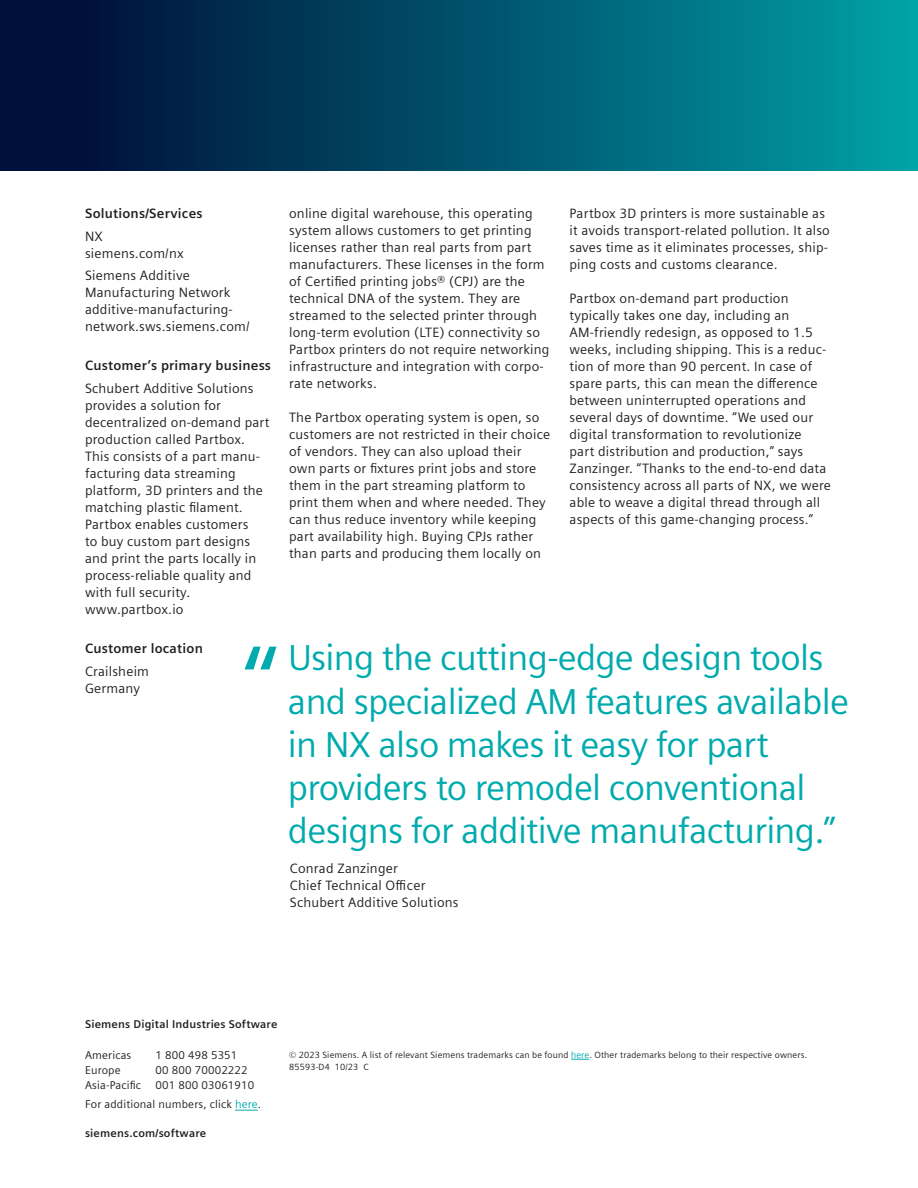
<style>
.page{position:relative;width:918px;height:1188px;background:#fff}
.page>*{position:absolute;margin:0;border:0;box-sizing:border-box;transform-origin:0 0}
.Large_Quote_Siemens_Petrol{font:36px/43.2px "Siemens Sans";letter-spacing:-.02em;color:#00aaad}
.Body_Text{font:13.5px/17px "Siemens Sans";letter-spacing:.015em;color:#231f20}
.Side_bar_text{font:13.5px/17px "Siemens Sans";letter-spacing:.015em;color:#231f20}
.Large_Quote_Credit{font:13.5px/17px "Siemens Sans";letter-spacing:.015em;color:#231f20}
.Side_bar_head{font:700 13.5px "Siemens Sans";letter-spacing:.015em;color:#231f20}
.Contact_Text{font:11.25px "Siemens Sans";letter-spacing:.015em;color:#231f20}
.Contact_Subhead_-_URL_bold{font:700 11.25px "Siemens Sans";letter-spacing:.015em;color:#231f20}
.LEGAL_TEXT_6_8_PT{font:9px "Siemens Sans";letter-spacing:.015em;color:#231f20}
.s1{color:#00aaad}
</style>
<div class="page">
<div style="left:0;top:0;width:918px;height:170px;background:linear-gradient(to right,#000430,#009fa6)"></div>
<svg style="left:235px;top:1110px;width:23px;height:1px"></svg>
<svg style="left:571px;top:1059px;width:18px;height:1px"></svg>
<svg style="left:244px;top:647px;width:32px;height:22px"></svg>
<p class="Side_bar_head" style="left:85px;top:203px;width:119px">Solutions/Services</p>
<p class="Side_bar_text" style="left:85px;top:227px;width:100px">NX siemens.com/nx</p>
<p class="Side_bar_text" style="left:85px;top:266px;width:166px">Siemens Additive<br>Manufacturing Network additive-manufacturing&shy;network.sws.siemens.com/</p>
<p class="Side_bar_head" style="left:85px;top:355px;width:188px">Customer’s primary business</p>
<p class="Side_bar_text" style="left:85px;top:379px;width:186px">Schubert Additive Solutions provides a solution for decentralized on-demand part production called Partbox.<br>This consists of a part manu&shy;facturing data streaming platform, 3D printers and the matching plastic filament.<br>Partbox enables customers<br>to buy custom part designs and print the parts locally in process-reliable quality and with full security. www.partbox.io</p>
<p class="Side_bar_head" style="left:85px;top:638px;width:119px">Customer location</p>
<p class="Side_bar_text" style="left:85px;top:662px;width:65px">Crailsheim<br>Germany</p>
<p class="Body_Text" style="left:289px;top:204px;width:262px">online digital warehouse, this operating system allows customers to get printing licenses rather than real parts from part manufacturers. These licenses in the form of Certified printing jobs® (CPJ) are the technical DNA of the system. They are streamed to the selected printer through long-term evolution (LTE) connectivity so Partbox printers do not require networking infrastructure and integration with corpo&shy;rate networks.</p>
<p class="Body_Text" style="left:289px;top:408px;width:263px">The Partbox operating system is open, so customers are not restricted in their choice of vendors. They can also upload their own parts or fixtures print jobs and store them in the part streaming platform to print them when and where needed. They can thus reduce inventory while keeping part availability high. Buying CPJs rather than parts and producing them locally on</p>
<p class="Body_Text" style="left:570px;top:204px;width:262px">Partbox 3D printers is more sustainable as it avoids transport-related pollution. It also saves time as it eliminates processes, ship&shy;ping costs and customs clearance.</p>
<p class="Body_Text" style="left:570px;top:289px;width:263px">Partbox on-demand part production typically takes one day, including an AM-friendly redesign, as opposed to 1.5 weeks, including shipping. This is a reduc&shy;tion of more than 90 percent. In case of spare parts, this can mean the difference between uninterrupted operations and several days of downtime. “We used our digital transformation to revolutionize<br>part distribution and production,” says Zanzinger. “Thanks to the end-to-end data consistency across all parts of NX, we were able to weave a digital thread through all aspects of this game-changing process.”</p>
<p class="Large_Quote_Siemens_Petrol" style="left:288px;top:634px;width:562px">Using the cutting-edge design tools and specialized AM features available in NX also makes it easy for part providers to remodel conventional designs for additive manufacturing.”</p>
<p class="Large_Quote_Credit" style="left:290px;top:859px;width:170px">Conrad Zanzinger<br>Chief Technical Officer<br>Schubert Additive Solutions</p>
<p class="Contact_Subhead_-_URL_bold" style="left:85px;top:1016px;width:194px">Siemens Digital Industries Software</p>
<p class="Contact_Text" style="left:85px;top:1047px;width:48px">Americas</p>
<p class="Contact_Text" style="left:156px;top:1047px;width:83px">1 800 498 5351</p>
<p class="Contact_Text" style="left:85px;top:1062px;width:37px">Europe</p>
<p class="Contact_Text" style="left:156px;top:1062px;width:94px">00 800 70002222</p>
<p class="Contact_Text" style="left:85px;top:1077px;width:57px">Asia-Pacific</p>
<p class="Contact_Text" style="left:156px;top:1077px;width:100px">001 800 03061910</p>
<p class="Contact_Text" style="left:85px;top:1096px;width:178px">For additional numbers, click <span class="s1">here</span>.</p>
<p class="Contact_Subhead_-_URL_bold" style="left:85px;top:1124px;width:123px">siemens.com/software</p>
<p class="LEGAL_TEXT_6_8_PT" style="left:289px;top:1048px;width:520px">© 2023 Siemens. A list of relevant Siemens trademarks can be found <span class="s1">here</span>. Other trademarks belong to their respective owners.</p>
<p class="LEGAL_TEXT_6_8_PT" style="left:289px;top:1060px;width:81px">85593-D4 10/23 C</p>
</div>
